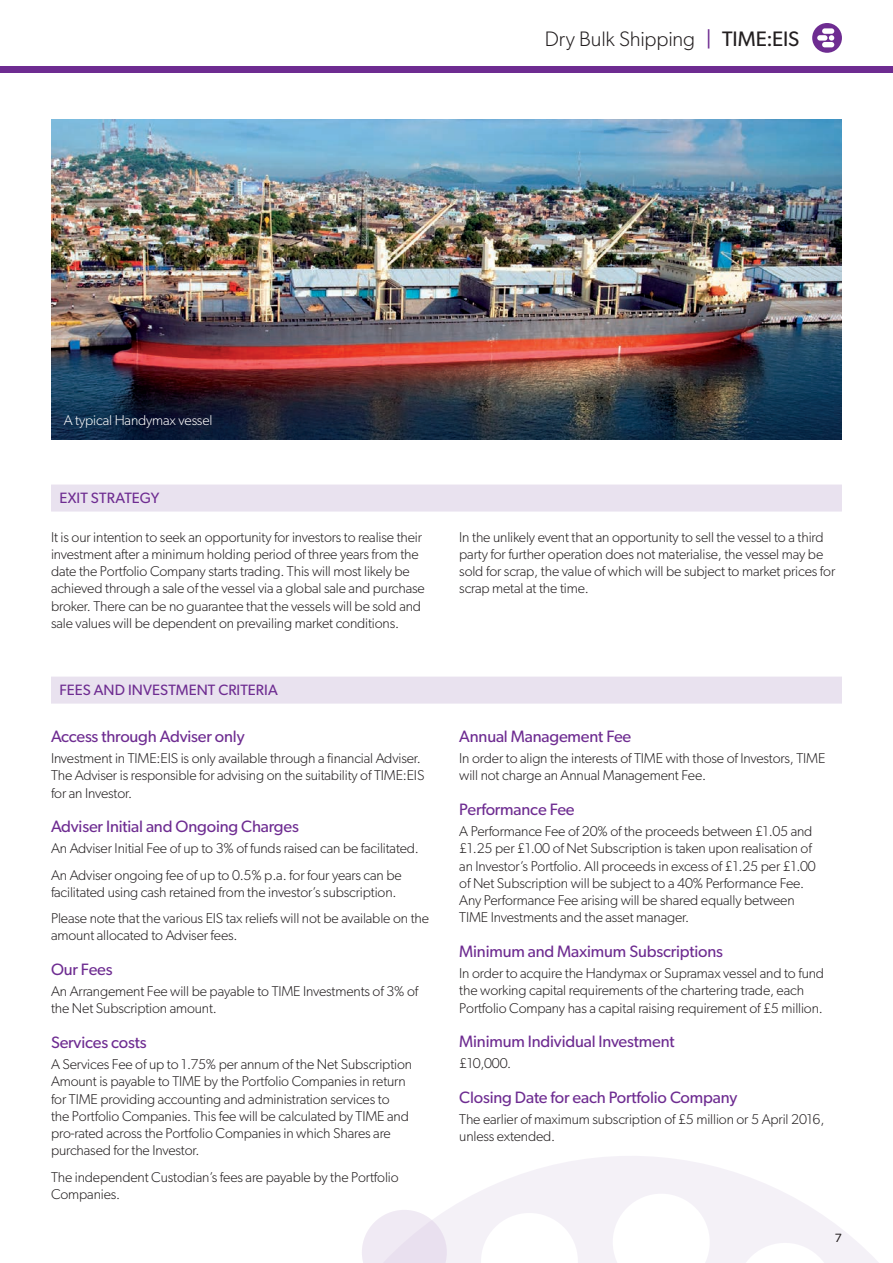
<style>
.page{position:relative;width:893px;height:1263px;background:#fff}
.page>*{position:absolute;margin:0;border:0;box-sizing:border-box;transform-origin:0 0}
.t1{font:300 21px "Gibson";letter-spacing:-.01em;color:#231f20}
.Header_4{font:16.5px "Gibson";letter-spacing:-.01em;color:#6e2c91}
.Header_1_REV{font:15px "Gibson";letter-spacing:.005em;color:#6e2c91}
.Body_-_text{font:300 14.25px/17.2px "Gibson";letter-spacing:-.01em;color:#231f20}
.Body_-_text-2{font:300 14.25px "Gibson";letter-spacing:-.01em;color:#fff}
.t2{font:12px "Gibson";color:#231f20}
.s1{font-weight:400;color:#6e2c91}
.s2{font-weight:400}
</style>
<div class="page">
<svg style="left:362px;top:1156px;width:517px;height:107px;fill:#f4f1f7"></svg>
<div style="left:0;top:66px;width:893px;height:6px;background:#6e2c91"></div>
<div style="left:51px;top:484px;width:791px;height:27px;background:#e9e2ef"></div>
<div style="left:51px;top:677px;width:791px;height:27px;background:#e9e2ef"></div>
<img style="left:51px;top:119px;width:791px;height:320px">
<svg style="left:812px;top:23px;width:30px;height:30px"></svg>
<p class="Body_-_text-2" style="left:64px;top:411px;width:150px">A typical Handymax vessel</p>
<h1 class="t1" style="left:545px;top:26px;width:256px">Dry Bulk Shipping <span class="s1">|</span> <span class="s2">TIME:EIS</span></h1>
<p class="Header_1_REV" style="left:60px;top:489px;width:101px">EXIT STRATEGY</p>
<p class="Body_-_text" style="left:51px;top:528px;width:375px">It is our intention to seek an opportunity for investors to realise their investment after a minimum holding period of three years from the date the Portfolio Company starts trading. This will most likely be achieved through a sale of the vessel via a global sale and purchase broker. There can be no guarantee that the vessels will be sold and sale values will be dependent on prevailing market conditions.</p>
<p class="Body_-_text" style="left:459px;top:528px;width:377px">In the unlikely event that an opportunity to sell the vessel to a third party for further operation does not materialise, the vessel may be sold for scrap, the value of which will be subject to market prices for scrap metal at the time.</p>
<p class="Header_1_REV" style="left:60px;top:681px;width:220px">FEES AND INVESTMENT CRITERIA</p>
<p class="Header_4" style="left:51px;top:726px;width:195px">Access through Adviser only</p>
<p class="Body_-_text" style="left:51px;top:749px;width:375px">Investment in TIME:EIS is only available through a financial Adviser.<br>The Adviser is responsible for advising on the suitability of TIME:EIS for an Investor.</p>
<p class="Header_4" style="left:51px;top:816px;width:249px">Adviser Initial and Ongoing Charges</p>
<p class="Body_-_text" style="left:51px;top:840px;width:369px">An Adviser Initial Fee of up to 3% of funds raised can be facilitated.</p>
<p class="Body_-_text" style="left:51px;top:866px;width:352px">An Adviser ongoing fee of up to 0.5% p.a. for four years can be facilitated using cash retained from the investor’s subscription.</p>
<p class="Body_-_text" style="left:51px;top:909px;width:380px">Please note that the various EIS tax reliefs will not be available on the amount allocated to Adviser fees.</p>
<p class="Header_4" style="left:51px;top:959px;width:63px">Our Fees</p>
<p class="Body_-_text" style="left:51px;top:982px;width:369px">An Arrangement Fee will be payable to TIME Investments of 3% of the Net Subscription amount.</p>
<p class="Header_4" style="left:51px;top:1032px;width:97px">Services costs</p>
<p class="Body_-_text" style="left:51px;top:1055px;width:363px">A Services Fee of up to 1.75% per annum of the Net Subscription Amount is payable to TIME by the Portfolio Companies in return for TIME providing accounting and administration services to<br>the Portfolio Companies. This fee will be calculated by TIME and pro‑rated across the Portfolio Companies in which Shares are purchased for the Investor.</p>
<p class="Body_-_text" style="left:51px;top:1168px;width:349px">The independent Custodian’s fees are payable by the Portfolio<br>Companies.</p>
<p class="Header_4" style="left:459px;top:726px;width:174px">Annual Management Fee</p>
<p class="Body_-_text" style="left:459px;top:749px;width:368px">In order to align the interests of TIME with those of Investors, TIME will not charge an Annual Management Fee.</p>
<p class="Header_4" style="left:459px;top:799px;width:117px">Performance Fee</p>
<p class="Body_-_text" style="left:459px;top:822px;width:358px">A Performance Fee of 20% of the proceeds between £1.05 and £1.25 per £1.00 of Net Subscription is taken upon realisation of an Investor’s Portfolio. All proceeds in excess of £1.25 per £1.00 of Net Subscription will be subject to a 40% Performance Fee.<br>Any Performance Fee arising will be shared equally between TIME Investments and the asset manager.</p>
<p class="Header_4" style="left:459px;top:941px;width:265px">Minimum and Maximum Subscriptions</p>
<p class="Body_-_text" style="left:459px;top:964px;width:366px">In order to acquire the Handymax or Supramax vessel and to fund the working capital requirements of the chartering trade, each<br>Portfolio Company has a capital raising requirement of £5 million.</p>
<p class="Header_4" style="left:459px;top:1031px;width:217px">Minimum Individual Investment</p>
<p class="Body_-_text" style="left:459px;top:1055px;width:54px">£10,000.</p>
<p class="Header_4" style="left:459px;top:1087px;width:280px">Closing Date for each Portfolio Company</p>
<p class="Body_-_text" style="left:459px;top:1110px;width:367px">The earlier of maximum subscription of £5 million or 5 April 2016, unless extended.</p>
<p class="t2" style="left:835px;top:1230px;width:9px">7</p>
</div>
